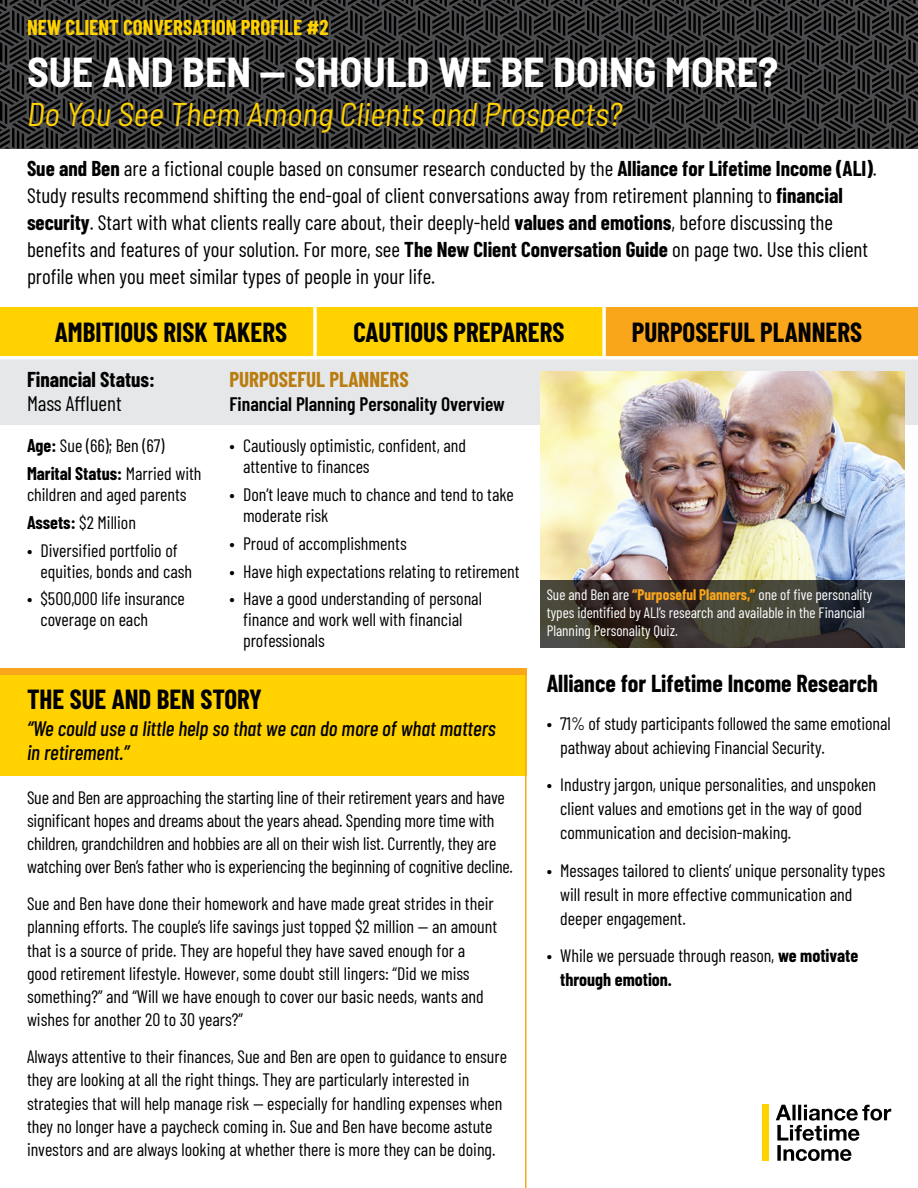
<style>
.page{position:relative;width:918px;height:1188px;background:#fff}
.page>*{position:absolute;margin:0;border:0;box-sizing:border-box;transform-origin:0 0}
.t1{font:700 semi-condensed 42px "Barlow";color:#fff}
.t2{font:italic semi-condensed 33px "Barlow";color:#ffd200}
.t3{font:700 27px "Barlow Condensed";color:#000}
.t4{font:700 24px "Barlow Condensed";color:#000}
.t5{font:21px/27px "Barlow Condensed";color:#000}
.t6{font:italic 500 21px/24px "Barlow Condensed";color:#000}
.t7{font:700 21px "Barlow Condensed";color:#ffd200}
.t8{font:700 21px "Barlow Condensed";color:#b97c0f}
.t9{font:700 21px "Barlow Condensed";color:#000}
.t10{font:600 19.5px "Barlow Condensed";color:#000}
.t11{font:18px/23.2px "Barlow Condensed";color:#000}
.t12{font:15px/18px "Barlow Condensed";color:#fff}
.s1{font-weight:700}
.s2{font-weight:700;color:#faa61a}
</style>
<div class="page">
<svg style="left:0;top:0;width:918px;height:148px;background:#2b2b2d"></svg>
<div style="left:0;top:307px;width:918px;height:54px;background:#ffd200"></div>
<div style="left:604px;top:307px;width:314px;height:54px;background:#faa61a"></div>
<svg style="left:602px;top:307px;width:4px;height:49px"></svg>
<svg style="left:313px;top:307px;width:4px;height:49px"></svg>
<div style="left:0;top:668px;width:526px;height:108px;background:#ffd200"></div>
<div style="left:0;top:668px;width:526px;height:7px;background:#faa61a"></div>
<div style="left:0;top:358px;width:918px;height:67px;background:#e6e7e8"></div>
<img style="left:540px;top:371px;width:364px;height:209px">
<svg style="left:540px;top:580px;width:364px;height:68px;background:#3a3732"></svg>
<hr style="left:525px;top:668px;width:1px;height:520px;background:#faa61a">
<hr style="left:0;top:356px;width:918px;height:3px;background:#fff">
<svg style="left:776px;top:1105px;width:115px;height:56px"></svg>
<div style="left:763px;top:1105px;width:6px;height:56px;background:#ffd200"></div>
<p class="t7" style="left:27px;top:12px;width:303px">NEW CLIENT CONVERSATION PROFILE #2</p>
<h1 class="t1" style="left:27px;top:45px;width:753px">SUE AND BEN — SHOULD WE BE DOING MORE?</h1>
<h2 class="t2" style="left:27px;top:93px;width:596px">Do You See Them Among Clients and Prospects?</h2>
<p class="t5" style="left:27px;top:154px;width:851px"><span class="s1">Sue and Ben</span> are a fictional couple based on consumer research conducted by the <span class="s1">Alliance for Lifetime Income (ALI)</span>.<br>Study results recommend shifting the end-goal of client conversations away from retirement planning to <span class="s1">financial security</span>. Start with what clients really care about, their deeply-held <span class="s1">values and emotions</span>, before discussing the benefits and features of your solution. For more, see <span class="s1">The New Client Conversation Guide</span> on page two. Use this client profile when you meet similar types of people in your life.</p>
<h3 class="t3" style="left:55px;top:313px;width:234px">AMBITIOUS RISK TAKERS</h3>
<h3 class="t3" style="left:353px;top:313px;width:213px">CAUTIOUS PREPARERS</h3>
<h3 class="t3" style="left:632px;top:313px;width:232px">PURPOSEFUL PLANNERS</h3>
<p class="t9" style="left:27px;top:365px;width:129px">Financial Status:</p>
<p class="t5" style="left:27px;top:389px;width:96px">Mass Affluent</p>
<p class="t11" style="left:27px;top:431px;width:176px;line-height:27.8px"><span class="s1">Age:</span> Sue (66); Ben (67)<br><span class="s1">Marital Status:</span> Married with</p>
<p class="t11" style="left:27px;top:479px;width:161px;line-height:27.8px">children and aged parents<br><span class="s1">Assets:</span> $2 Million</p>
<p class="t11" style="left:40px;top:538px;width:153px;line-height:21px;text-indent:-14px">• Diversified portfolio of equities, bonds and cash</p>
<p class="t11" style="left:40px;top:587px;width:146px;line-height:21px;text-indent:-14px">• $500,000 life insurance coverage on each</p>
<p class="t8" style="left:230px;top:365px;width:181px">PURPOSEFUL PLANNERS</p>
<p class="t10" style="left:230px;top:390px;width:277px">Financial Planning Personality Overview</p>
<p class="t11" style="left:243px;top:434px;width:225px;line-height:21px;text-indent:-14px">• Cautiously optimistic, confident, and attentive to finances</p>
<p class="t11" style="left:243px;top:483px;width:272px;line-height:21px;text-indent:-14px">• Don’t leave much to chance and tend to take moderate risk</p>
<p class="t11" style="left:230px;top:530px;width:179px">• Proud of accomplishments</p>
<p class="t11" style="left:230px;top:558px;width:292px">• Have high expectations relating to retirement</p>
<p class="t11" style="left:243px;top:587px;width:241px;line-height:21px;text-indent:-14px">• Have a good understanding of personal finance and work well with financial professionals</p>
<p class="t12" style="left:547px;top:585px;width:327px">Sue and Ben are <span class="s2">“Purposeful Planners,”</span> one of five personality types identified by ALI’s research and available in the Financial<br>Planning Personality Quiz.</p>
<h3 class="t3" style="left:27px;top:680px;width:237px">THE SUE AND BEN STORY</h3>
<p class="t6" style="left:27px;top:715px;width:470px">“We could use a little help so that we can do more of what matters in retirement.”</p>
<p class="t11" style="left:27px;top:784px;width:488px">Sue and Ben are approaching the starting line of their retirement years and have significant hopes and dreams about the years ahead. Spending more time with children, grandchildren and hobbies are all on their wish list. Currently, they are watching over Ben’s father who is experiencing the beginning of cognitive decline.</p>
<p class="t11" style="left:27px;top:891px;width:472px">Sue and Ben have done their homework and have made great strides in their planning efforts. The couple’s life savings just topped $2 million — an amount that is a source of pride. They are hopeful they have saved enough for a good retirement lifestyle. However, some doubt still lingers: “Did we miss something?” and “Will we have enough to cover our basic needs, wants and wishes for another 20 to 30 years?”</p>
<p class="t11" style="left:27px;top:1044px;width:482px">Always attentive to their finances, Sue and Ben are open to guidance to ensure they are looking at all the right things. They are particularly interested in strategies that will help manage risk — especially for handling expenses when they no longer have a paycheck coming in. Sue and Ben have become astute investors and are always looking at whether there is more they can be doing.</p>
<h3 class="t4" style="left:547px;top:667px;width:333px">Alliance for Lifetime Income Research</h3>
<p class="t11" style="left:560px;top:710px;width:332px;line-height:24px;text-indent:-14px">• 71% of study participants followed the same emotional pathway about achieving Financial Security.</p>
<p class="t11" style="left:560px;top:771px;width:317px;line-height:24px;text-indent:-14px">• Industry jargon, unique personalities, and unspoken client values and emotions get in the way of good communication and decision-making.</p>
<p class="t11" style="left:560px;top:857px;width:326px;line-height:24px;text-indent:-14px">• Messages tailored to clients’ unique personality types will result in more effective communication and deeper engagement.</p>
<p class="t11" style="left:560px;top:942px;width:299px;line-height:24px;text-indent:-14px">• While we persuade through reason, <span class="s1">we motivate through emotion.</span></p>
</div>
